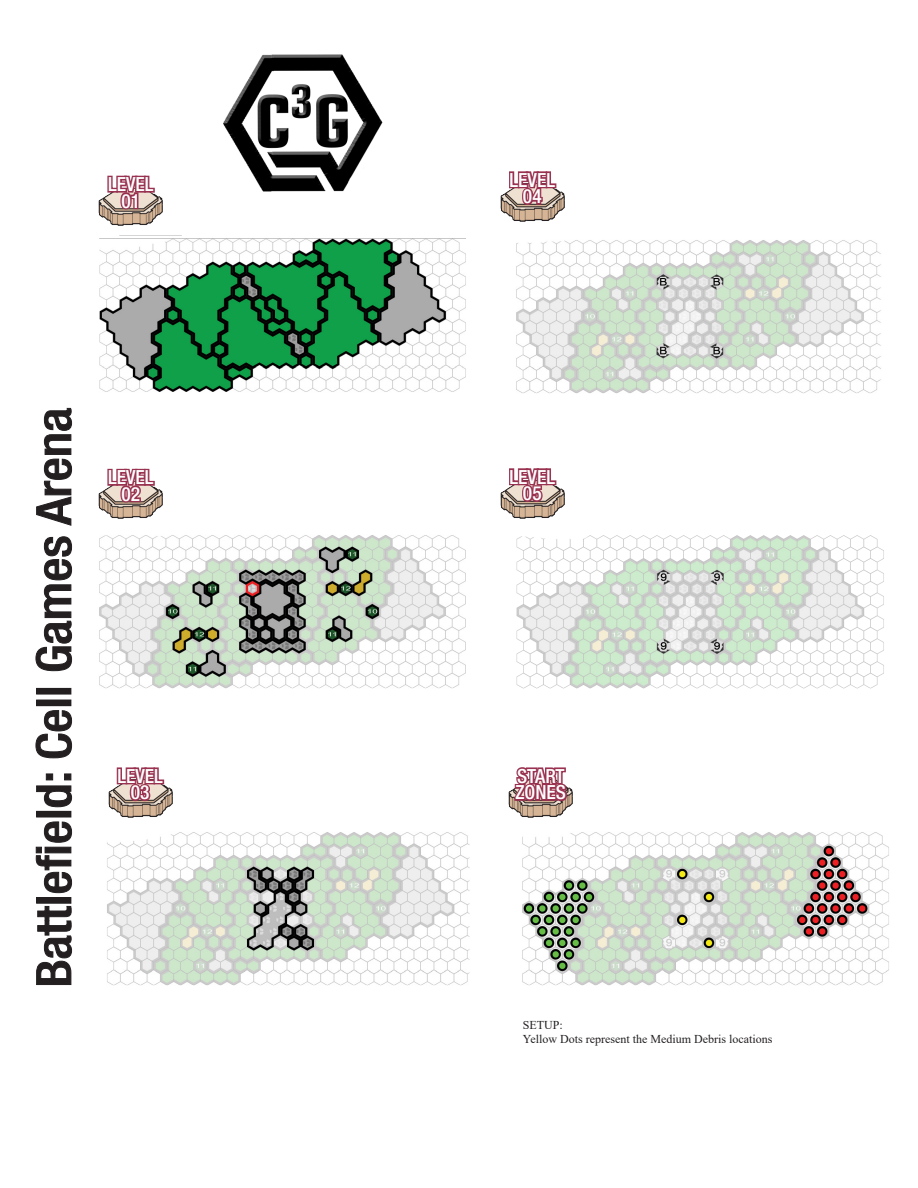
<style>
.page{position:relative;width:918px;height:1188px;background:#fff}
.page>*{position:absolute;margin:0;border:0;box-sizing:border-box;transform-origin:0 0}
.t1{font:500 condensed 48px "Helvetica Neue LT Pro";color:#231f20;scale:1.09 1}
.t2{font:500 condensed 19.5px "Helvetica Neue LT Pro";color:#fff}
.t3{font:12px "Times New Roman";color:#231f20}
</style>
<div class="page">
<img style="left:224px;top:54px;width:158px;height:138px">
<img style="left:108px;top:786px;width:65px;height:22px">
<svg style="left:115px;top:767px;width:51px;height:41px;background:#b17b82"></svg>
<img style="left:500px;top:487px;width:65px;height:25px">
<svg style="left:508px;top:468px;width:50px;height:42px;background:#b07a80"></svg>
<img style="left:508px;top:787px;width:65px;height:23px">
<svg style="left:513px;top:767px;width:55px;height:43px;background:#a65c6c"></svg>
<svg style="left:36px;top:906px;width:36px;height:79px"></svg>
<svg style="left:35px;top:821px;width:37px;height:72px"></svg>
<div style="left:37px;top:811px;width:34px;height:6px;border:1px solid #231f20"></div>
<svg style="left:36px;top:773px;width:36px;height:35px"></svg>
<svg style="left:35px;top:710px;width:37px;height:49px"></svg>
<div style="left:37px;top:700px;width:34px;height:6px;border:1px solid #231f20"></div>
<div style="left:37px;top:688px;width:34px;height:6px;border:1px solid #231f20"></div>
<svg style="left:35px;top:536px;width:37px;height:135px"></svg>
<svg style="left:36px;top:408px;width:36px;height:118px"></svg>
<img style="left:500px;top:190px;width:65px;height:26px">
<svg style="left:508px;top:171px;width:50px;height:42px;background:#b17c82"></svg>
<img style="left:98px;top:488px;width:65px;height:22px">
<svg style="left:106px;top:468px;width:50px;height:42px;background:#b27c83"></svg>
<img style="left:98px;top:195px;width:65px;height:18px">
<svg style="left:106px;top:175px;width:50px;height:38px;background:#b47d86"></svg>
<img style="left:99px;top:213px;width:367px;height:179px">
<img style="left:99px;top:510px;width:367px;height:179px">
<img style="left:107px;top:808px;width:363px;height:178px">
<img style="left:509px;top:216px;width:372px;height:178px">
<img style="left:508px;top:510px;width:376px;height:179px">
<img style="left:514px;top:808px;width:375px;height:178px">
<p class="t2" style="left:108px;top:173px;width:47px">LEVEL</p>
<p class="t2" style="left:121px;top:189px;width:20px">01</p>
<p class="t1" style="left:25px;top:988px;width:533px;rotate:-90deg">Battlefield: Cell Games Arena</p>
<p class="t2" style="left:108px;top:466px;width:47px">LEVEL</p>
<p class="t2" style="left:121px;top:482px;width:20px">02</p>
<p class="t2" style="left:117px;top:764px;width:47px">LEVEL</p>
<p class="t2" style="left:131px;top:781px;width:20px">03</p>
<p class="t2" style="left:510px;top:168px;width:47px">LEVEL</p>
<p class="t2" style="left:523px;top:185px;width:20px">04</p>
<p class="t2" style="left:510px;top:465px;width:47px">LEVEL</p>
<p class="t2" style="left:523px;top:482px;width:20px">05</p>
<p class="t2" style="left:517px;top:764px;width:49px">START</p>
<p class="t2" style="left:516px;top:781px;width:52px">ZONES</p>
<p class="t3" style="left:523px;top:1017px;width:42px">SETUP:</p>
<p class="t3" style="left:523px;top:1031px;width:251px">Yellow Dots represent the Medium Debris locations</p>
</div>
